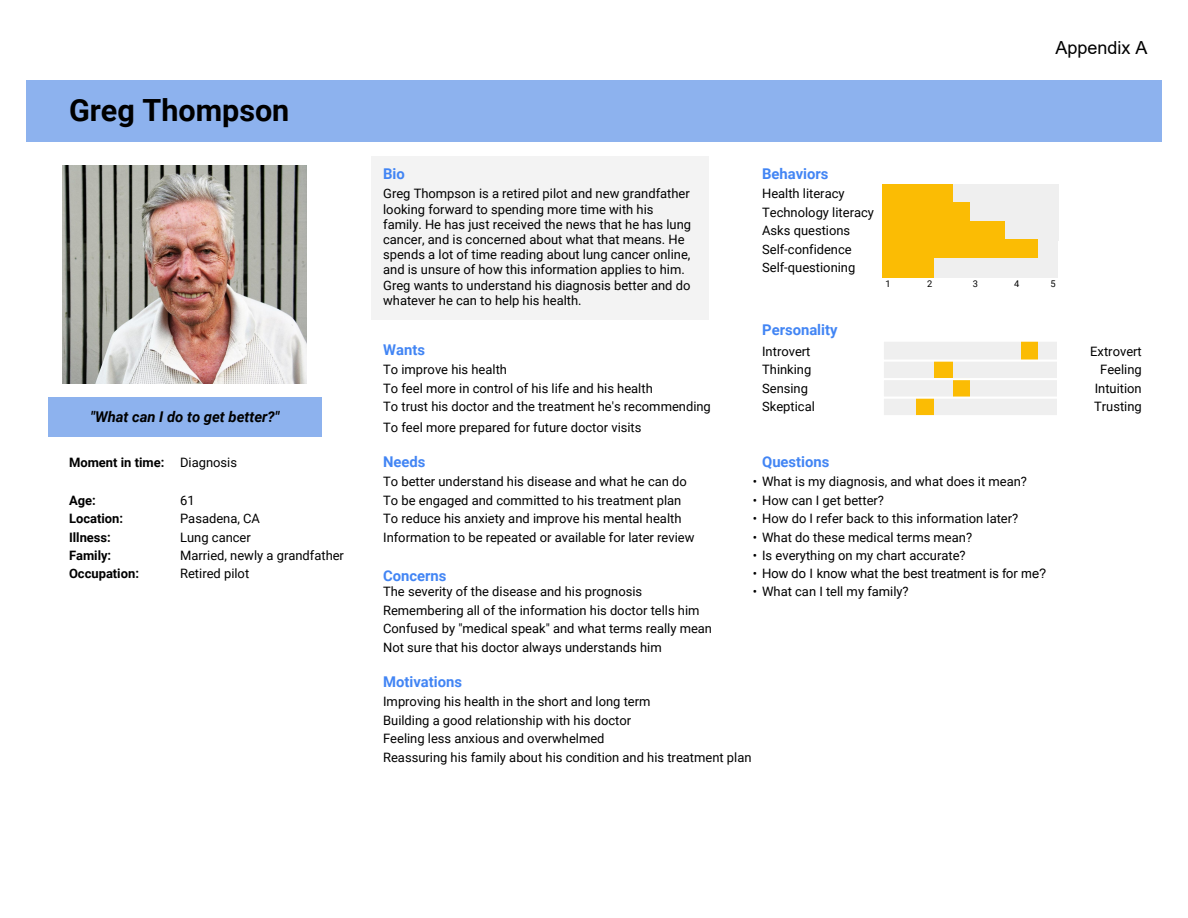
<style>
.page{position:relative;width:1188px;height:918px;background:#fff}
.page>*{position:absolute;margin:0;border:0;box-sizing:border-box;transform-origin:0 0}
.t1{font:700 30.6px "Roboto";color:#000}
.t2{font:18px "Arial";color:#000}
.t3{font:700 14.85px "Roboto";color:#4285f4}
.t4{font:italic 700 14.85px "Roboto";color:#000}
.t5{font:12.9px/18.5px "Roboto";color:#000}
.t6{font:700 12.9px "Roboto";color:#000}
.t7{font:12.9px "Arial";color:#000}
.t8{font:9.3px "Roboto";color:#000}
.s1{font-weight:400}
.s2{font-family:"Roboto"}
</style>
<div class="page">
<div style="left:26px;top:80px;width:1136px;height:62px;background:#8db2ee"></div>
<div style="left:371px;top:157px;width:338px;height:163px;background:#f3f3f3"></div>
<div style="left:882px;top:184px;width:72px;height:75px;background:#fbbc04"></div>
<div style="left:953px;top:184px;width:105px;height:20px;background:#efefef"></div>
<div style="left:953px;top:203px;width:18px;height:56px;background:#fbbc04"></div>
<div style="left:970px;top:203px;width:88px;height:19px;background:#efefef"></div>
<div style="left:970px;top:221px;width:36px;height:38px;background:#fbbc04"></div>
<div style="left:1005px;top:221px;width:53px;height:20px;background:#efefef"></div>
<div style="left:1005px;top:240px;width:34px;height:19px;background:#fbbc04"></div>
<div style="left:1038px;top:240px;width:20px;height:19px;background:#efefef"></div>
<div style="left:882px;top:258px;width:53px;height:20px;background:#fbbc04"></div>
<div style="left:934px;top:258px;width:124px;height:20px;background:#efefef"></div>
<div style="left:882px;top:340px;width:140px;height:21px;background:#efefef"></div>
<div style="left:1021px;top:340px;width:18px;height:21px;background:#fbbc04"></div>
<div style="left:1038px;top:340px;width:20px;height:21px;background:#efefef"></div>
<div style="left:882px;top:360px;width:53px;height:38px;background:#efefef"></div>
<div style="left:934px;top:360px;width:20px;height:19px;background:#fbbc04"></div>
<div style="left:953px;top:360px;width:105px;height:19px;background:#efefef"></div>
<div style="left:934px;top:379px;width:20px;height:19px;background:#efefef"></div>
<div style="left:953px;top:379px;width:18px;height:19px;background:#fbbc04"></div>
<div style="left:970px;top:379px;width:88px;height:19px;background:#efefef"></div>
<div style="left:48px;top:397px;width:274px;height:40px;background:#8db2ee"></div>
<div style="left:882px;top:397px;width:35px;height:19px;background:#efefef"></div>
<div style="left:917px;top:397px;width:18px;height:19px;background:#fbbc04"></div>
<div style="left:934px;top:397px;width:124px;height:19px;background:#efefef"></div>
<hr style="left:882px;top:340px;width:2px;height:77px;background:#fff">
<hr style="left:882px;top:340px;width:177px;height:2px;background:#fff">
<hr style="left:882px;top:360px;width:177px;height:2px;background:#fff">
<hr style="left:882px;top:378px;width:177px;height:2px;background:#fff">
<hr style="left:882px;top:397px;width:177px;height:2px;background:#fff">
<hr style="left:882px;top:415px;width:177px;height:2px;background:#fff">
<hr style="left:1057px;top:340px;width:2px;height:77px;background:#fff">
<img style="left:63px;top:166px;width:243px;height:218px">
<h1 class="t1" style="left:69px;top:98px;width:222px">Greg Thompson</h1>
<p class="t4" style="left:90px;top:411px;width:191px">"What can I do to get better?"</p>
<h2 class="t2" style="left:1055px;top:35px;width:94px">Appendix A</h2>
<p class="t3" style="left:383px;top:168px;width:23px">Bio</p>
<p class="t3" style="left:762px;top:168px;width:68px">Behaviors</p>
<p class="t5" style="left:383px;top:188px;width:310px;line-height:15.1px">Greg Thompson is a retired pilot and new grandfather looking forward to spending more time with his family. He has just received the news that he has lung cancer, and is concerned about what that means. He spends a lot of time reading about lung cancer online, and is unsure of how this information applies to him.<br>Greg wants to understand his diagnosis better and do whatever he can to help his health.</p>
<p class="t5" style="left:762px;top:186px;width:113px">Health literacy<br>Technology literacy<br>Asks questions<br>Self-confidence<br>Self-questioning</p>
<p class="t3" style="left:762px;top:324px;width:77px">Personality</p>
<p class="t8" style="left:885px;top:280px;width:7px">1</p>
<p class="t8" style="left:927px;top:280px;width:7px">2</p>
<p class="t8" style="left:973px;top:280px;width:7px">3</p>
<p class="t8" style="left:1014px;top:280px;width:7px">4</p>
<p class="t8" style="left:1050px;top:280px;width:7px">5</p>
<p class="t3" style="left:383px;top:344px;width:43px">Wants</p>
<p class="t5" style="left:762px;top:343px;width:50px">Introvert</p>
<p class="t5" style="left:1090px;top:343px;width:53px">Extrovert</p>
<p class="t5" style="left:383px;top:362px;width:125px">To improve his health</p>
<p class="t5" style="left:762px;top:362px;width:51px">Thinking</p>
<p class="t5" style="left:1100px;top:362px;width:43px">Feeling</p>
<p class="t5" style="left:383px;top:380px;width:271px">To feel more in control of his life and his health</p>
<p class="t5" style="left:762px;top:380px;width:47px">Sensing</p>
<p class="t5" style="left:1095px;top:380px;width:49px">Intuition</p>
<p class="t5" style="left:383px;top:399px;width:329px">To trust his doctor and the treatment he's recommending</p>
<p class="t5" style="left:762px;top:399px;width:54px">Skeptical</p>
<p class="t5" style="left:1094px;top:399px;width:49px">Trusting</p>
<p class="t5" style="left:383px;top:419px;width:260px">To feel more prepared for future doctor visits</p>
<p class="t6" style="left:69px;top:458px;width:170px">Moment in time: <span class="s1">Diagnosis</span></p>
<p class="t3" style="left:383px;top:456px;width:44px">Needs</p>
<p class="t3" style="left:762px;top:456px;width:69px">Questions</p>
<p class="t5" style="left:383px;top:474px;width:305px">To better understand his disease and what he can do</p>
<p class="t5" style="left:753px;top:474px;width:276px">• What is my diagnosis, and what does it mean?</p>
<p class="t6" style="left:69px;top:495px;width:28px">Age:</p>
<p class="t5" style="left:180px;top:492px;width:16px">61</p>
<p class="t5" style="left:383px;top:492px;width:300px">To be engaged and committed to his treatment plan</p>
<p class="t5" style="left:753px;top:492px;width:133px">• How can I get better?</p>
<p class="t6" style="left:69px;top:513px;width:56px">Location:</p>
<p class="t5" style="left:180px;top:511px;width:81px">Pasadena, CA</p>
<p class="t5" style="left:383px;top:511px;width:300px">To reduce his anxiety and improve his mental health</p>
<p class="t5" style="left:753px;top:511px;width:267px">• How do I refer back to this information later?</p>
<p class="t6" style="left:69px;top:532px;width:43px">Illness:</p>
<p class="t5" style="left:180px;top:529px;width:72px">Lung cancer</p>
<p class="t5" style="left:383px;top:529px;width:313px">Information to be repeated or available for later review</p>
<p class="t5" style="left:753px;top:529px;width:221px">• What do these medical terms mean?</p>
<p class="t6" style="left:69px;top:550px;width:44px">Family:</p>
<p class="t5" style="left:180px;top:548px;width:165px">Married, newly a grandfather</p>
<p class="t5" style="left:753px;top:548px;width:214px">• Is everything on my chart accurate?</p>
<p class="t6" style="left:69px;top:568px;width:71px">Occupation:</p>
<p class="t5" style="left:180px;top:565px;width:71px">Retired pilot</p>
<p class="t3" style="left:383px;top:569px;width:65px">Concerns</p>
<p class="t7" style="left:753px;top:569px;width:295px"><span class="s2">•</span> How do I know what the best treatment is for me?</p>
<p class="t5" style="left:383px;top:584px;width:261px">The severity of the disease and his prognosis</p>
<p class="t5" style="left:753px;top:584px;width:158px">• What can I tell my family?</p>
<p class="t5" style="left:383px;top:602px;width:330px">Remembering all of the information his doctor tells him<br>Confused by "medical speak" and what terms really mean<br>Not sure that his doctor always understands him</p>
<p class="t3" style="left:383px;top:676px;width:80px">Motivations</p>
<p class="t5" style="left:383px;top:694px;width:370px">Improving his health in the short and long term<br>Building a good relationship with his doctor<br>Feeling less anxious and overwhelmed<br>Reassuring his family about his condition and his treatment plan</p>
</div>
